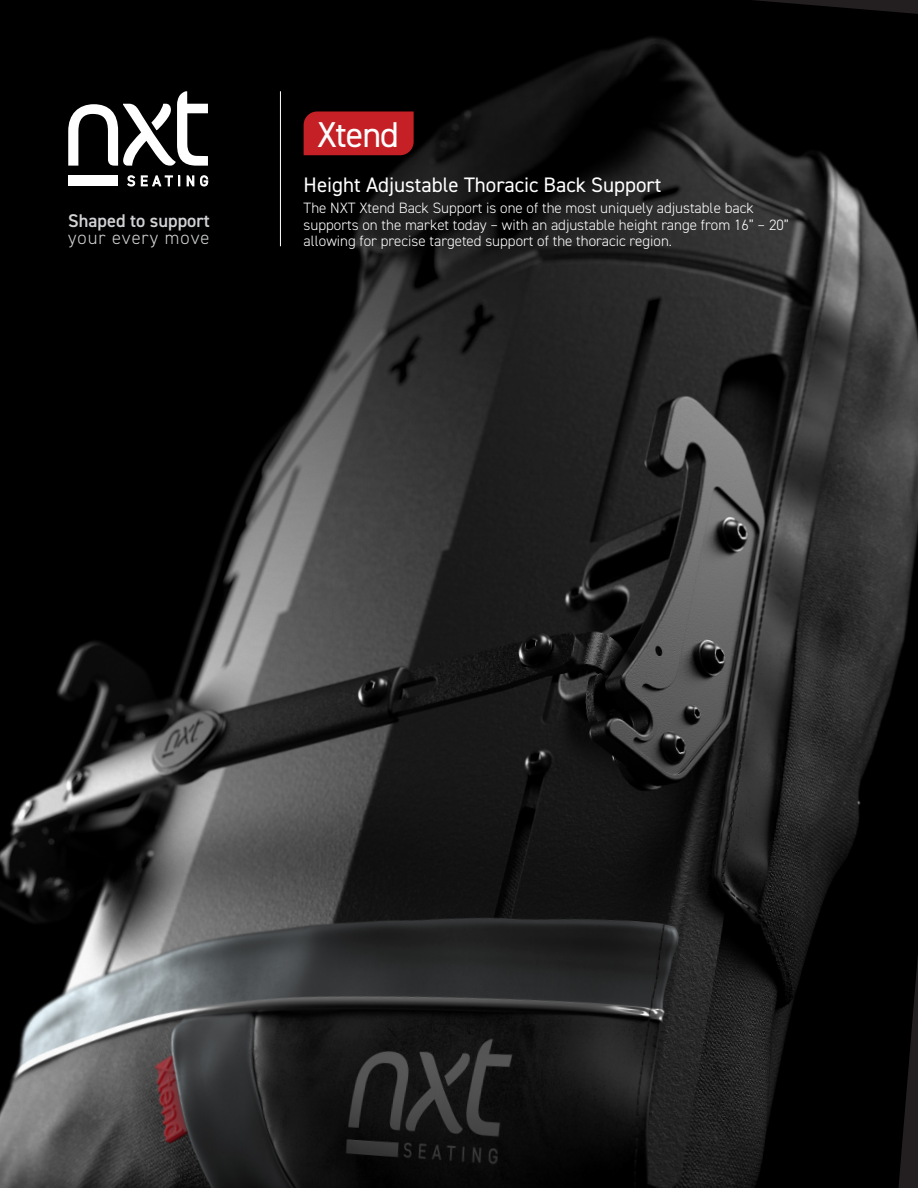
<style>
.page{position:relative;width:918px;height:1188px;background:#fff}
.page>*{position:absolute;margin:0;border:0;box-sizing:border-box;transform-origin:0 0}
._1__Cover-Product-Na{font:36px "DIN2014";letter-spacing:-.03em;color:#fff}
._1__Cover-Title{font:21px "DIN2014";color:#fff}
.t1{font:600 18.45px "DIN2014";color:#d1d2d4}
.t2{font:300 18.45px "DIN2014";letter-spacing:.055em;color:#d1d2d4}
._1__Cover-Text{font:300 15px/16.5px "DIN2014";color:#fff}
</style>
<div class="page">
<img style="left:0;top:0;width:918px;height:1188px">
<svg style="left:68px;top:91px;width:140px;height:75px"></svg>
<div style="left:68px;top:176px;width:50px;height:10px;background:#fff"></div>
<svg style="left:127px;top:176px;width:8px;height:10px"></svg>
<svg style="left:141px;top:176px;width:39px;height:10px"></svg>
<svg style="left:187px;top:176px;width:7px;height:10px"></svg>
<svg style="left:200px;top:176px;width:8px;height:10px"></svg>
<hr style="left:280px;top:91px;width:1px;height:155px;background:#fff">
<div style="left:304px;top:111px;width:110px;height:44px;background:#c52026"></div>
<p class="t1" style="left:68px;top:209px;width:143px">Shaped to support</p>
<p class="t2" style="left:68px;top:227px;width:143px">your every move</p>
<p class="_1__Cover-Product-Na" style="left:317px;top:113px;width:83px">Xtend</p>
<p class="_1__Cover-Title" style="left:304px;top:172px;width:359px">Height Adjustable Thoracic Back Support</p>
<p class="_1__Cover-Text" style="left:304px;top:200px;width:487px">The NXT Xtend Back Support is one of the most uniquely adjustable back supports on the market today – with an adjustable height range from 16” – 20” allowing for precise targeted support of the thoracic region.</p>
</div>
